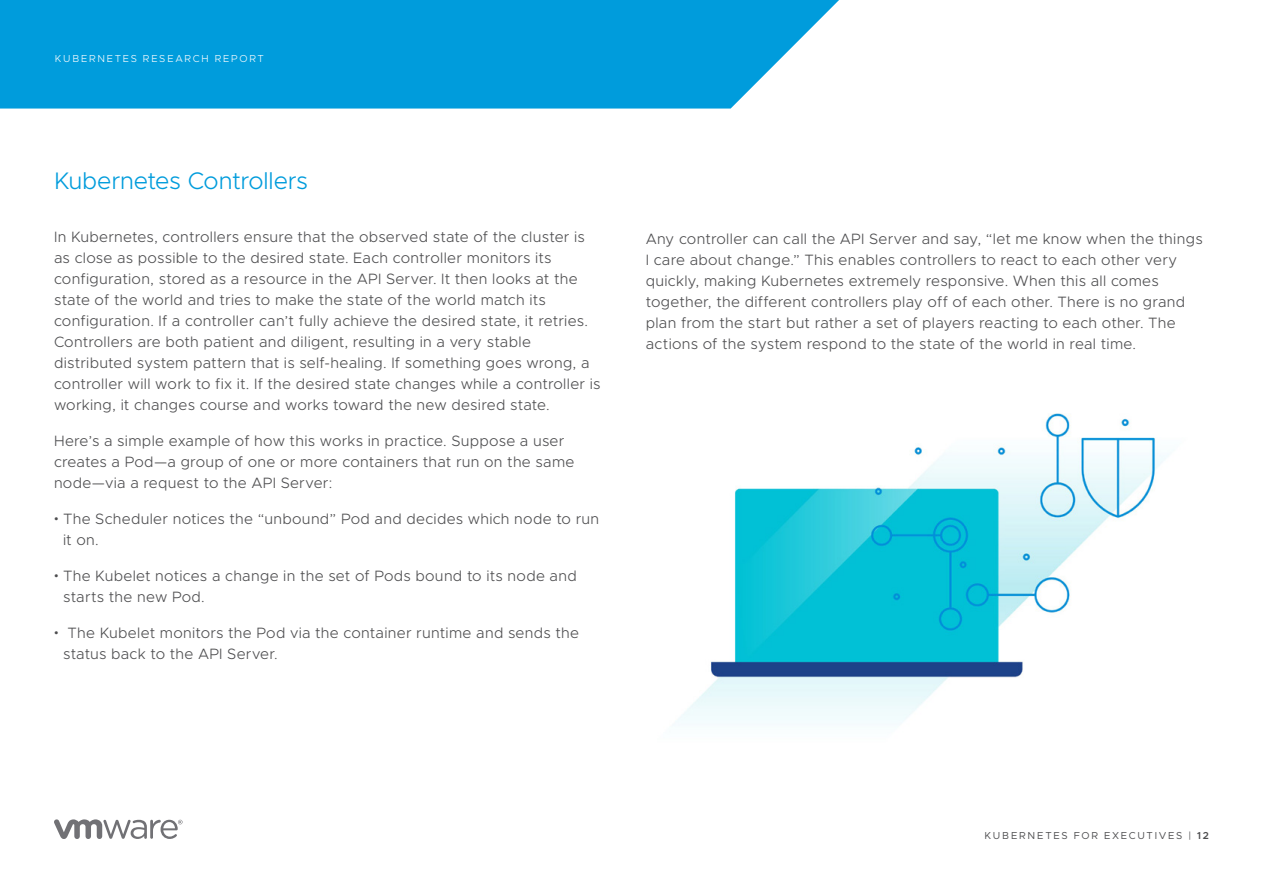
<style>
.page{position:relative;width:1263px;height:893px;background:#fff}
.page>*{position:absolute;margin:0;border:0;box-sizing:border-box;transform-origin:0 0}
.t1{font:300 24px "Metropolis";letter-spacing:-.01em;color:#009cdc}
.t2{font:300 15px/21px "Metropolis";letter-spacing:.02em;color:#4d4d4f}
.t3{font:10.2px "Metropolis";letter-spacing:.17em;color:#4d4d4f}
.t4{font:300 10.2px "Metropolis";letter-spacing:.175em;color:#fff}
.s1{font-family:"Gilroy";font-weight:400}
.s2{font-weight:600}
</style>
<div class="page">
<svg style="left:0;top:0;width:839px;height:109px;background:#11a2de"></svg>
<svg style="left:54px;top:819px;width:129px;height:20px"></svg>
<img style="left:674px;top:413px;width:495px;height:313px">
<p class="t4" style="left:55px;top:52px;width:210px">KUBERNETES RESEARCH REPORT</p>
<h1 class="t1" style="left:54px;top:165px;width:256px">Kubernetes Controllers</h1>
<p class="t2" style="left:54px;top:226px;width:548px">In Kubernetes, controllers ensure that the observed state of the cluster is as close as possible to the desired state. Each controller monitors its configuration, stored as a resource in the API Server. It then looks at the state of the world and tries to make the state of the world match its configuration. If a controller can’t fully achieve the desired state, it retries.<br>Controllers are both patient and diligent, resulting in a very stable distributed system pattern that is self-healing. If something goes wrong, a controller will work to fix it. If the desired state changes while a controller is working, it changes course and works toward the new desired state.</p>
<p class="t2" style="left:54px;top:430px;width:522px">Here’s a simple example of how this works in practice. Suppose a user creates a Pod—a group of one or more containers that run on the same node—via a request to the API Server:</p>
<p class="t2" style="left:63px;top:508px;width:538px;text-indent:-9px"><span class="s1">•</span> The Scheduler notices the “unbound” Pod and decides which node to run it on.</p>
<p class="t2" style="left:63px;top:565px;width:515px;text-indent:-9px"><span class="s1">•</span> The Kubelet notices a change in the set of Pods bound to its node and starts the new Pod.</p>
<p class="t2" style="left:63px;top:622px;width:518px;text-indent:-9px"><span class="s1">•</span> The Kubelet monitors the Pod via the container runtime and sends the status back to the API Server.</p>
<p class="t2" style="left:646px;top:229px;width:558px">Any controller can call the API Server and say, “let me know when the things I care about change.” This enables controllers to react to each other very quickly, making Kubernetes extremely responsive. When this all comes together, the different controllers play off of each other. There is no grand plan from the start but rather a set of players reacting to each other. The actions of the system respond to the state of the world in real time.</p>
<p class="t3" style="left:984px;top:829px;width:226px">KUBERNETES FOR EXECUTIVES | <span class="s2">12</span></p>
</div>
